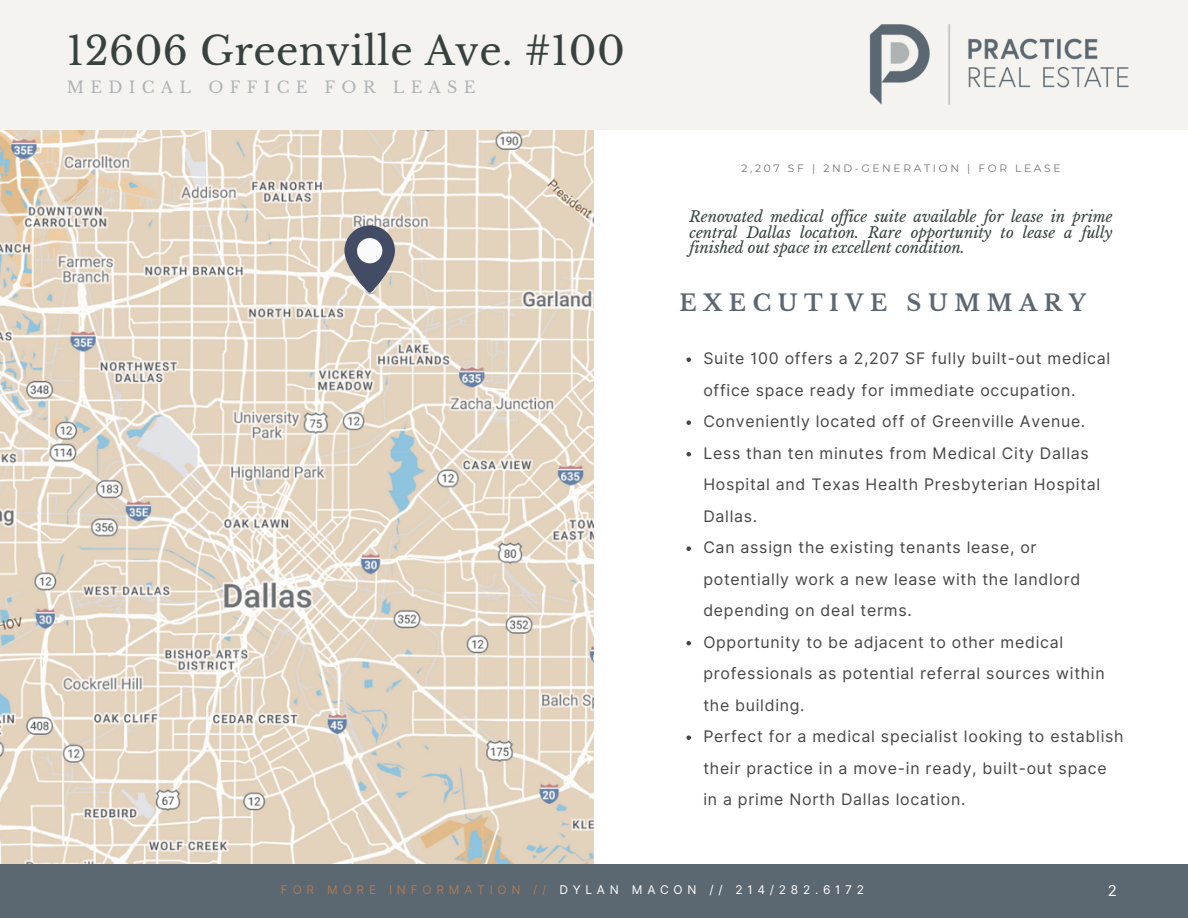
<style>
.page{position:relative;width:1188px;height:918px;background:#fff}
.page>*{position:absolute;margin:0;border:0;box-sizing:border-box;transform-origin:0 0}
.t1{font:39px "Libre Baskerville";letter-spacing:.01em;color:#37423f}
.t2{font:700 22.5px "Libre Baskerville";letter-spacing:.29em;color:#5b6771}
.t3{font:15.9px/31.5px "Inter";letter-spacing:.045em;color:#454545}
.t4{font:15.9px "Libre Baskerville";letter-spacing:.395em;color:#aeb5b4}
.t5{font:italic 15px/15.8px "Libre Baskerville";letter-spacing:-.005em;color:#37423f;text-align:justify}
.t6{font:15px "Inter";color:#fff}
.t7{font:12px "Inter";letter-spacing:.395em;color:#fff}
.t8{font:10.65px "Montserrat";letter-spacing:.25em;color:#737373}
.s1{color:#ae7a56}
</style>
<div class="page">
<img style="left:0;top:129px;width:594px;height:735px">
<svg style="left:344px;top:225px;width:51px;height:68px"></svg>
<div style="left:0;top:864px;width:1188px;height:54px;background:#5b6771"></div>
<div style="left:0;top:0;width:1188px;height:129px;background:#f5f3ef"></div>
<img style="left:869px;top:24px;width:260px;height:81px">
<svg style="left:686px;top:357px;width:5px;height:5px"></svg>
<svg style="left:686px;top:420px;width:5px;height:5px"></svg>
<svg style="left:686px;top:452px;width:5px;height:4px"></svg>
<svg style="left:686px;top:546px;width:5px;height:5px"></svg>
<svg style="left:686px;top:641px;width:5px;height:4px"></svg>
<svg style="left:686px;top:735px;width:5px;height:5px"></svg>
<p class="t1" style="left:67px;top:27px;width:560px">12606 Greenville Ave. #100</p>
<p class="t4" style="left:67px;top:77px;width:410px">MEDICAL OFFICE FOR LEASE</p>
<p class="t8" style="left:742px;top:162px;width:321px">2,207 SF | 2ND-GENERATION | FOR LEASE</p>
<p class="t5" style="left:690px;top:209px;width:425px">Renovated medical of ice suite available for lease in prime central Dallas location. Rare opportunity to lease a fully finished out space in excellent condition.</p>
<p class="t2" style="left:680px;top:289px;width:408px">EXECUTIVE SUMMARY</p>
<p class="t3" style="left:703px;top:343px;width:408px">Suite 100 offers a 2,207 SF fully built-out medical office space ready for immediate occupation.</p>
<p class="t3" style="left:703px;top:406px;width:383px">Conveniently located off of Greenville Avenue.</p>
<p class="t3" style="left:703px;top:437px;width:398px">Less than ten minutes from Medical City Dallas<br>Hospital and Texas Health Presbyterian Hospital<br>Dallas.</p>
<p class="t3" style="left:703px;top:532px;width:379px">Can assign the existing tenants lease, or potentially work a new lease with the landlord depending on deal terms.</p>
<p class="t3" style="left:703px;top:626px;width:403px">Opportunity to be adjacent to other medical professionals as potential referral sources within the building.</p>
<p class="t3" style="left:703px;top:721px;width:422px">Perfect for a medical specialist looking to establish their practice in a move-in ready, built-out space in a prime North Dallas location.</p>
<p class="t7" style="left:281px;top:882px;width:585px"><span class="s1">FOR MORE INFORMATION //</span> DYLAN MACON // 214/282.6172</p>
<p class="t6" style="left:1108px;top:881px;width:11px">2</p>
</div>
